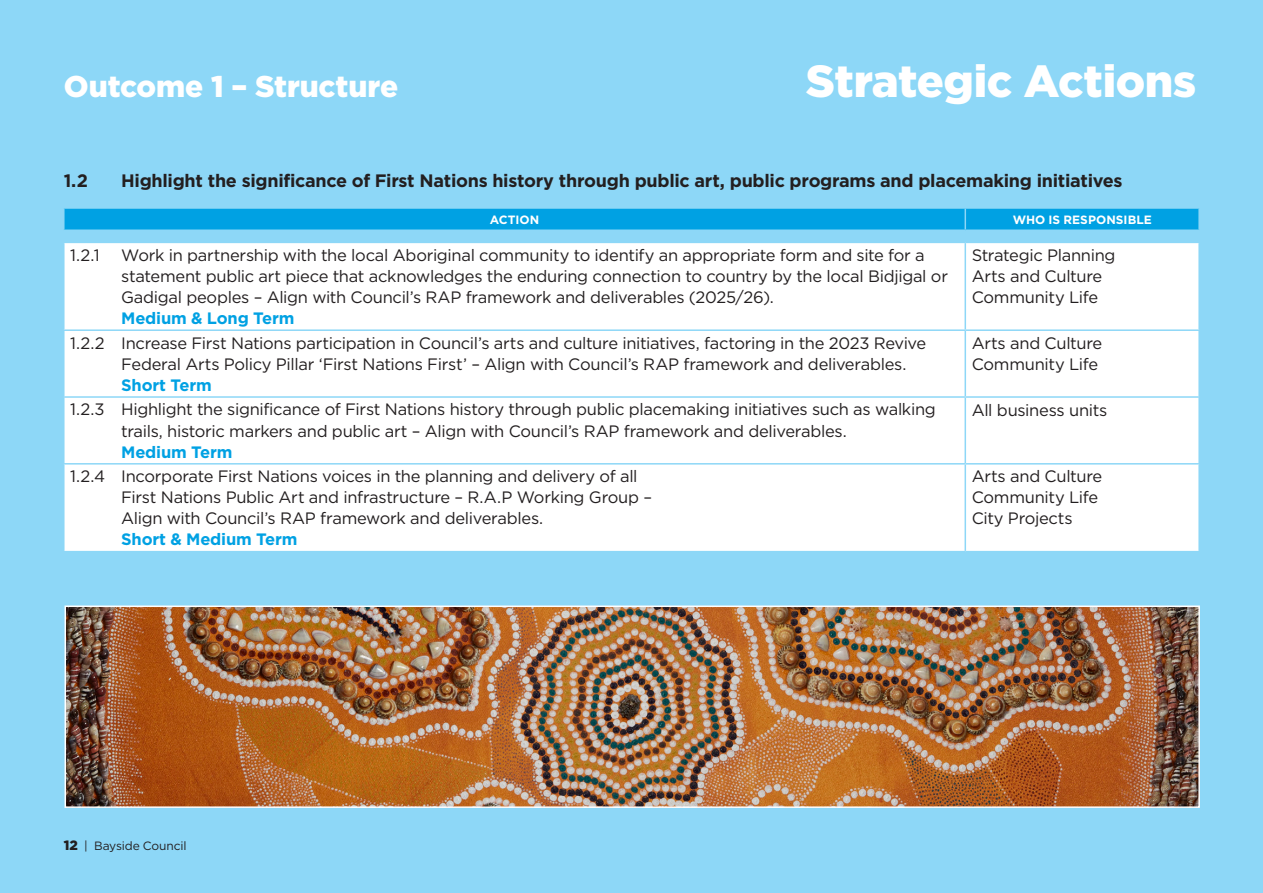
<style>
.page{position:relative;width:1263px;height:893px;background:#8dd7f7}
.page>*{position:absolute;margin:0;border:0;box-sizing:border-box;transform-origin:0 0}
.t1{font:900 45px "Gotham";letter-spacing:-.01em;color:#fff}
.t2{font:900 30px "Gotham";letter-spacing:-.005em;color:#fff}
.t3{font:700 18px "Gotham";letter-spacing:-.015em;color:#231f20}
.t4{font:16.5px/21px "Gotham";letter-spacing:-.02em;color:#231f20}
.t5{font:700 16.5px "Gotham";letter-spacing:-.015em;color:#00a1e3}
.t6{font:700 12px "Gotham";letter-spacing:.005em;color:#fff}
.t7{font:12px "Gotham";letter-spacing:-.01em;color:#231f20}
.s1{font-weight:900;font-size:13.5px}
</style>
<div class="page">
<img style="left:68px;top:608px;width:1129px;height:197px">
<div style="left:65px;top:605px;width:1135px;height:203px;border:2px solid #fff"></div>
<div style="left:65px;top:243px;width:1133px;height:308px;background:#fff"></div>
<hr style="left:964px;top:243px;width:2px;height:86px;background:#8dd7f7">
<hr style="left:63px;top:329px;width:902px;height:2px;background:#8dd7f7">
<hr style="left:965px;top:329px;width:235px;height:2px;background:#8dd7f7">
<hr style="left:964px;top:331px;width:2px;height:65px;background:#8dd7f7">
<hr style="left:63px;top:396px;width:902px;height:2px;background:#8dd7f7">
<hr style="left:965px;top:396px;width:235px;height:2px;background:#8dd7f7">
<hr style="left:964px;top:398px;width:2px;height:65px;background:#8dd7f7">
<hr style="left:63px;top:463px;width:902px;height:2px;background:#8dd7f7">
<hr style="left:965px;top:463px;width:235px;height:2px;background:#8dd7f7">
<hr style="left:964px;top:465px;width:2px;height:86px;background:#8dd7f7">
<div style="left:65px;top:209px;width:1133px;height:20px;background:#00a1e3"></div>
<hr style="left:964px;top:209px;width:2px;height:20px;background:#8dd7f7">
<h2 class="t2" style="left:64px;top:69px;width:336px">Outcome 1 – Structure</h2>
<h1 class="t1" style="left:806px;top:55px;width:392px">Strategic Actions</h1>
<p class="t3" style="left:64px;top:171px;width:26px">1.2</p>
<p class="t3" style="left:121px;top:171px;width:1003px">Highlight the significance of First Nations history through public art, public programs and placemaking initiatives</p>
<p class="t6" style="left:490px;top:213px;width:51px">ACTION</p>
<p class="t6" style="left:1013px;top:213px;width:141px">WHO IS RESPONSIBLE</p>
<p class="t4" style="left:70px;top:244px;width:31px">1.2.1</p>
<p class="t4" style="left:121px;top:244px;width:828px">Work in partnership with the local Aboriginal community to identify an appropriate form and site for a statement public art piece that acknowledges the enduring connection to country by the local Bidjigal or<br>Gadigal peoples – Align with Council’s RAP framework and deliverables (2025/26).</p>
<p class="t5" style="left:121px;top:308px;width:175px">Medium &amp; Long Term</p>
<p class="t4" style="left:121px;top:332px;width:807px;text-indent:-51px">1.2.2 Increase First Nations participation in Council’s arts and culture initiatives, factoring in the 2023 Revive<br>Federal Arts Policy Pillar ‘First Nations First’ – Align with Council’s RAP framework and deliverables.</p>
<p class="t5" style="left:121px;top:375px;width:92px">Short Term</p>
<p class="t4" style="left:121px;top:399px;width:816px;text-indent:-51px">1.2.3 Highlight the significance of First Nations history through public placemaking initiatives such as walking trails, historic markers and public art – Align with Council’s RAP framework and deliverables.</p>
<p class="t5" style="left:121px;top:442px;width:113px">Medium Term</p>
<p class="t4" style="left:121px;top:466px;width:532px;text-indent:-51px">1.2.4 Incorporate First Nations voices in the planning and delivery of all<br>First Nations Public Art and infrastructure – R.A.P Working Group –<br>Align with Council’s RAP framework and deliverables.</p>
<p class="t5" style="left:121px;top:530px;width:178px">Short &amp; Medium Term</p>
<p class="t4" style="left:972px;top:244px;width:145px">Strategic Planning<br>Arts and Culture<br>Community Life</p>
<p class="t4" style="left:972px;top:332px;width:132px">Arts and Culture<br>Community Life</p>
<p class="t4" style="left:972px;top:399px;width:137px">All business units</p>
<p class="t4" style="left:972px;top:466px;width:132px">Arts and Culture<br>Community Life<br>City Projects</p>
<p class="t7" style="left:64px;top:839px;width:124px"><span class="s1">12</span> | Bayside Council</p>
</div>
